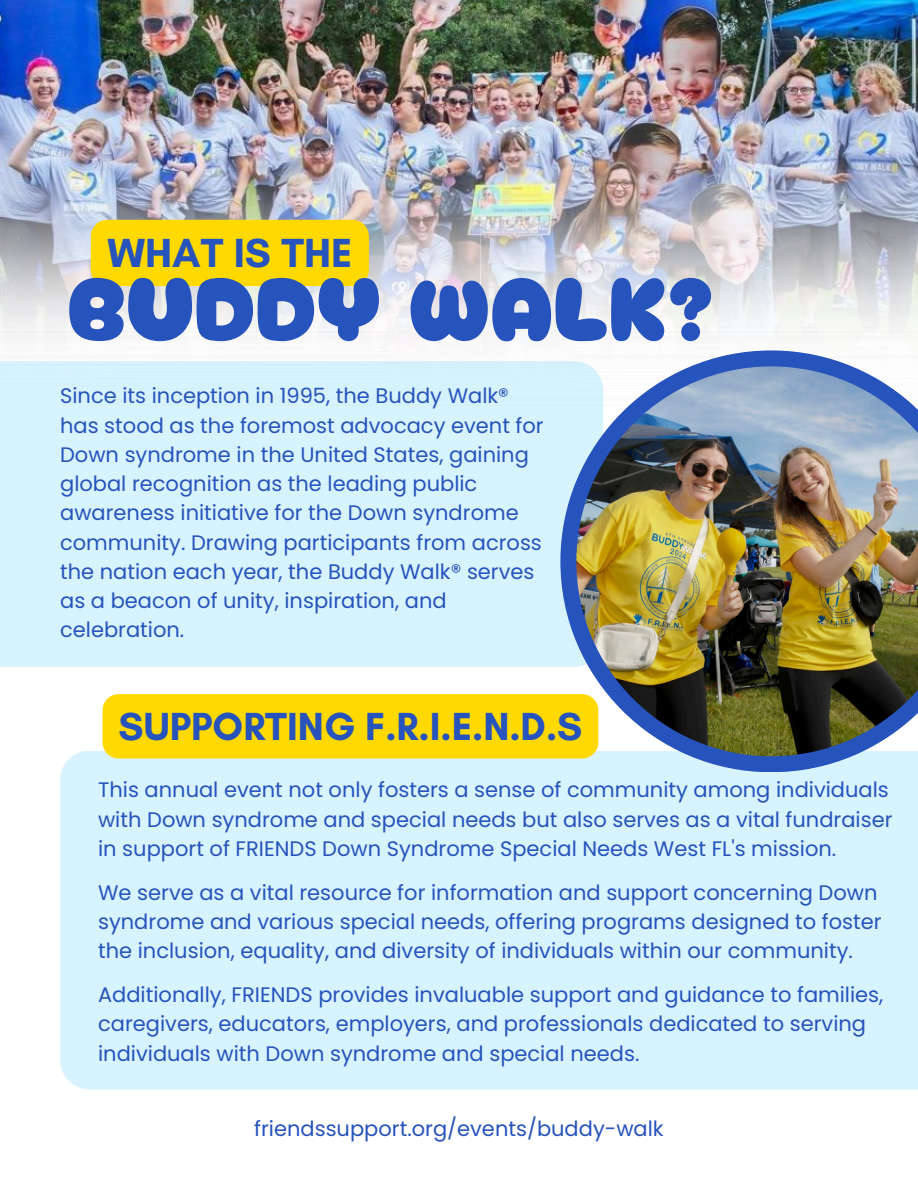
<style>
.page{position:relative;width:918px;height:1188px;background:#fff}
.page>*{position:absolute;margin:0;border:0;box-sizing:border-box;transform-origin:0 0}
.t1{font:90.45px "Cherry Bomb One";color:#2753bc}
.t2{font:700 41.4px "Glacial Indifference";color:#2753bc}
.t3{font:700 39.9px "Glacial Indifference";color:#2753bc}
.t4{font:21px/29.2px "Poppins";color:#2753bc}
</style>
<div class="page">
<img style="left:0;top:0;width:918px;height:39px">
<img style="left:0;top:39px;width:918px;height:130px">
<img style="left:0;top:169px;width:918px;height:174px">
<div style="left:0;top:361px;width:560px;height:306px;background:#d7f3fe"></div>
<div style="left:60px;top:751px;width:858px;height:338px;background:#d7f3fe"></div>
<div style="left:91px;top:220px;width:278px;height:66px;background:#ffd900"></div>
<svg style="left:560px;top:350px;width:358px;height:422px;fill:#d7f3fd"></svg>
<svg style="left:566px;top:356px;width:352px;height:411px"></svg>
<img style="left:576px;top:366px;width:342px;height:390px">
<div style="left:103px;top:694px;width:495px;height:64px;background:#ffd900"></div>
<p class="t2" style="left:107px;top:228px;width:246px">WHAT IS THE</p>
<p class="t1" style="left:67px;top:236px;width:649px">BUDDY WALK?</p>
<p class="t4" style="left:60px;top:382px;width:450px">Since its inception in 1995, the Buddy Walk®</p>
<h2 class="t4" style="left:60px;top:411px;width:485px">has stood as the foremost advocacy event for Down syndrome in the United States, gaining global recognition as the leading public awareness initiative for the Down syndrome community. Drawing participants from across the nation each year, the Buddy Walk® serves as a beacon of unity, inspiration, and celebration.</h2>
<p class="t3" style="left:119px;top:702px;width:465px">SUPPORTING F.R.I.E.N.D.S</p>
<h1 class="t4" style="left:98px;top:775px;width:792px">This annual event not only fosters a sense of community among individuals</h1>
<p class="t4" style="left:98px;top:805px;width:796px">with Down syndrome and special needs but also serves as a vital fundraiser</p>
<p class="t4" style="left:98px;top:834px;width:740px">in support of FRIENDS Down Syndrome Special Needs West FL's mission.</p>
<p class="t4" style="left:98px;top:878px;width:785px">We serve as a vital resource for information and support concerning Down syndrome and various special needs, offering programs designed to foster the inclusion, equality, and diversity of individuals within our community.</p>
<h2 class="t4" style="left:98px;top:980px;width:787px">Additionally, FRIENDS provides invaluable support and guidance to families, caregivers, educators, employers, and professionals dedicated to serving individuals with Down syndrome and special needs.</h2>
<p class="t4" style="left:254px;top:1114px;width:411px">friendssupport.org/events/buddy-walk</p>
</div>
